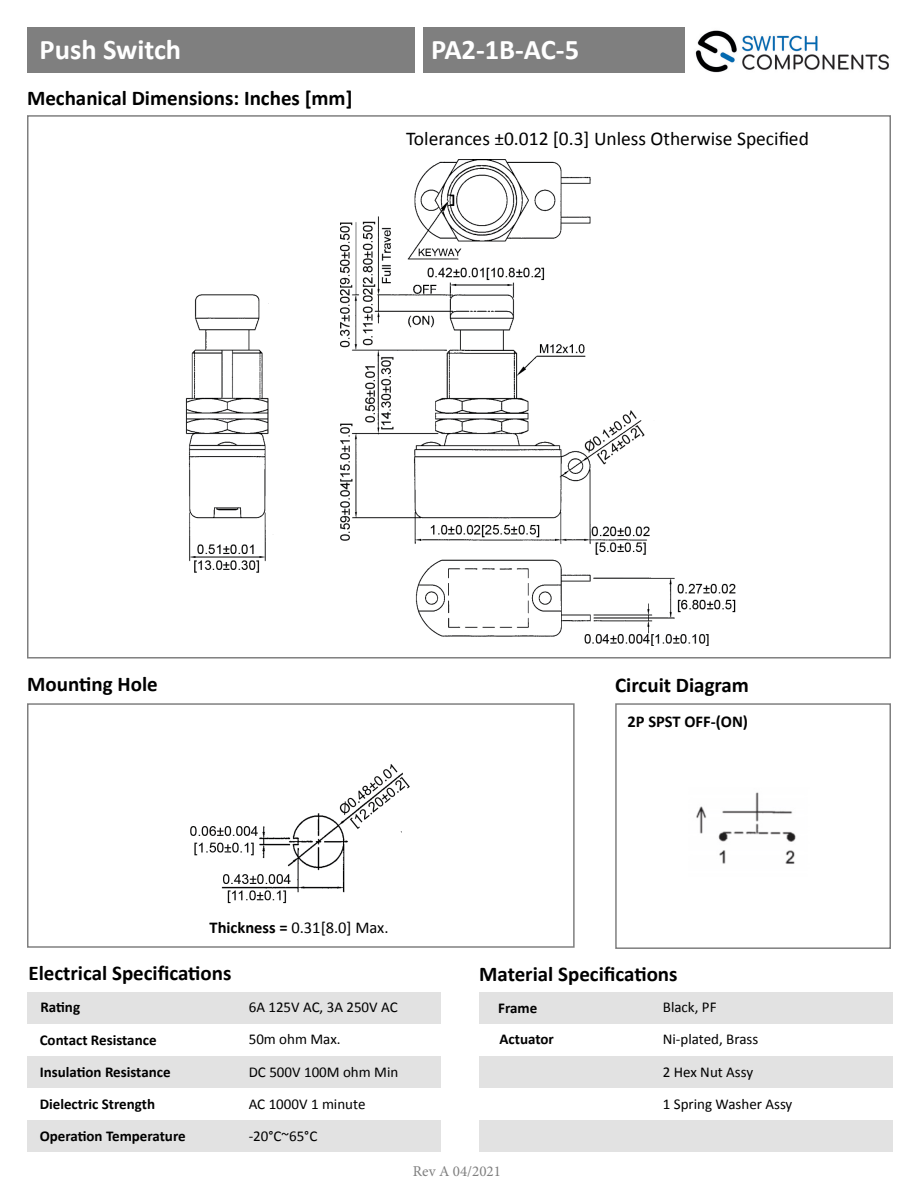
<style>
.page{position:relative;width:918px;height:1188px;background:#fff}
.page>*{position:absolute;margin:0;border:0;box-sizing:border-box;transform-origin:0 0}
.t1{font:700 28.5px "Calibri";color:#fff}
.t2{font:700 21px "Calibri";color:#000}
.t3{font:19.5px "Calibri";color:#000}
.t4{font:16.5px "Calibri";color:#000}
.t5{font:700 16.5px "Calibri";color:#000}
.t6{font:15px "Calibri";color:#000}
.t7{font:700 15px "Calibri";color:#000}
.t8{font:15px "Minion Pro";color:#7f7f7f}
.s1{font-weight:700}
</style>
<div class="page">
<img style="left:695px;top:30px;width:194px;height:43px">
<div style="left:27px;top:703px;width:548px;height:245px;border:2px solid #7f7f7f"></div>
<div style="left:615px;top:703px;width:276px;height:246px;border:2px solid #7f7f7f"></div>
<div style="left:27px;top:27px;width:388px;height:46px;background:#7f7f7f"></div>
<div style="left:423px;top:27px;width:262px;height:46px;background:#7f7f7f"></div>
<div style="left:27px;top:992px;width:414px;height:31px;background:#e2e2e2"></div>
<div style="left:479px;top:992px;width:414px;height:31px;background:#e2e2e2"></div>
<div style="left:27px;top:1056px;width:414px;height:32px;background:#e2e2e2"></div>
<div style="left:479px;top:1056px;width:414px;height:32px;background:#e2e2e2"></div>
<div style="left:27px;top:1120px;width:414px;height:32px;background:#e2e2e2"></div>
<div style="left:479px;top:1120px;width:414px;height:32px;background:#e2e2e2"></div>
<img style="left:190px;top:764px;width:220px;height:140px">
<img style="left:696px;top:792px;width:100px;height:72px">
<img style="left:185px;top:160px;width:551px;height:486px">
<p class="t1" style="left:40px;top:29px;width:143px">Push Switch</p>
<p class="t1" style="left:431px;top:29px;width:150px">PA2-1B-AC-5</p>
<p class="t2" style="left:27px;top:83px;width:327px">Mechanical Dimensions: Inches [mm]</p>
<p class="t3" style="left:406px;top:126px;width:404px">Tolerances ±0.012 [0.3] Unless Otherwise Specified</p>
<p class="t2" style="left:27px;top:669px;width:132px">Mounting Hole</p>
<p class="t2" style="left:615px;top:671px;width:135px">Circuit Diagram</p>
<p class="t4" style="left:210px;top:917px;width:181px"><span class="s1">Thickness =</span> 0.31[8.0] Max.</p>
<p class="t5" style="left:627px;top:710px;width:122px">2P SPST OFF-(ON)</p>
<p class="t2" style="left:28px;top:958px;width:205px">Electrical Specifications</p>
<p class="t2" style="left:479px;top:959px;width:200px">Material Specifications</p>
<p class="t7" style="left:40px;top:996px;width:41px">Rating</p>
<p class="t7" style="left:40px;top:1030px;width:118px">Contact Resistance</p>
<p class="t7" style="left:40px;top:1062px;width:132px">Insulation Resistance</p>
<p class="t7" style="left:40px;top:1094px;width:117px">Dielectric Strength</p>
<p class="t7" style="left:40px;top:1125px;width:148px">Operation Temperature</p>
<p class="t6" style="left:249px;top:998px;width:150px">6A 125V AC, 3A 250V AC</p>
<p class="t6" style="left:249px;top:1030px;width:93px">50m ohm Max.</p>
<p class="t6" style="left:249px;top:1063px;width:151px">DC 500V 100M ohm Min</p>
<p class="t6" style="left:249px;top:1095px;width:118px">AC 1000V 1 minute</p>
<p class="t6" style="left:249px;top:1127px;width:70px">-20°C~65°C</p>
<p class="t7" style="left:498px;top:997px;width:41px">Frame</p>
<p class="t7" style="left:500px;top:1028px;width:56px">Actuator</p>
<p class="t8" style="left:413px;top:1162px;width:90px">Rev A 04/2021</p>
<p class="t6" style="left:663px;top:998px;width:55px">Black, PF</p>
<p class="t6" style="left:663px;top:1030px;width:97px">Ni-plated, Brass</p>
<p class="t6" style="left:663px;top:1063px;width:92px">2 Hex Nut Assy</p>
<p class="t6" style="left:663px;top:1094px;width:131px">1 Spring Washer Assy</p>
</div>
